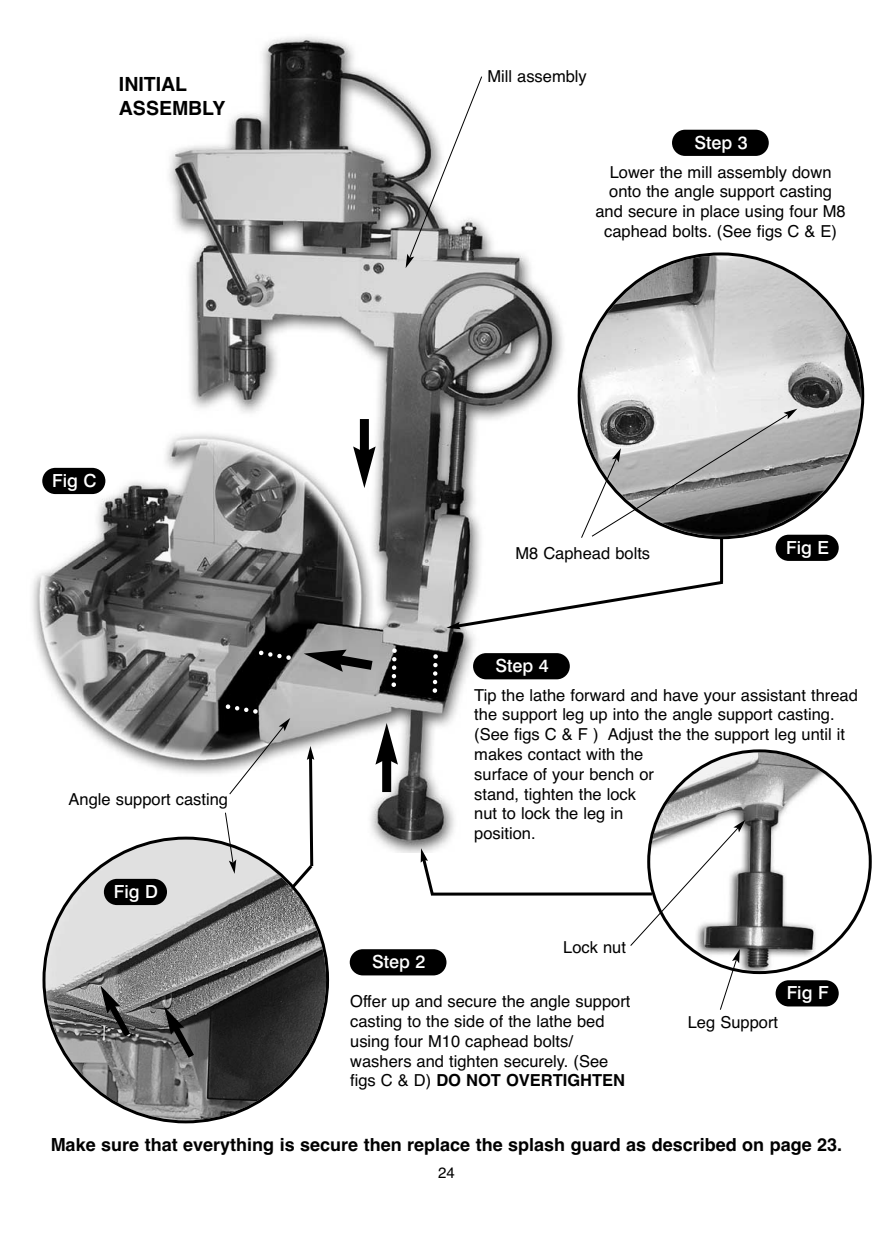
<style>
.page{position:relative;width:893px;height:1234px;background:#fff}
.page>*{position:absolute;margin:0;border:0;box-sizing:border-box;transform-origin:0 0}
.t1{font:700 19.5px/23.4px "Helvetica";color:#000}
.t2{font:700 18px "Helvetica";color:#000}
.t3{font:500 18px "Swiss 721 BT";color:#fff}
.t4{font:16.5px/19.8px "Helvetica";color:#000}
.t5{font:15px "Helvetica";color:#000}
.s1{font-weight:700}
</style>
<div class="page">
<img style="left:32px;top:37px;width:538px;height:815px">
<svg style="left:304px;top:648px;width:78px;height:27px;background:#737373"></svg>
<div style="left:360px;top:419px;width:9px;height:35px;background:#000"></div>
<svg style="left:353px;top:446px;width:23px;height:42px"></svg>
<div style="left:382px;top:756px;width:9px;height:35px;background:#000"></div>
<svg style="left:375px;top:722px;width:23px;height:42px"></svg>
<svg style="left:256px;top:647px;width:35px;height:15px"></svg>
<svg style="left:389px;top:646px;width:10px;height:40px"></svg>
<svg style="left:430px;top:652px;width:10px;height:40px"></svg>
<svg style="left:473px;top:653px;width:10px;height:40px"></svg>
<svg style="left:578px;top:252px;width:286px;height:287px"></svg>
<svg style="left:42px;top:836px;width:287px;height:287px"></svg>
<hr style="left:720px;top:537px;width:3px;height:45px;background:#000">
<svg style="left:446px;top:578px;width:278px;height:51px"></svg>
<svg style="left:406px;top:76px;width:77px;height:192px"></svg>
<div style="left:350px;top:949px;width:96px;height:26px;background:#000;border-radius:13px"></div>
<div style="left:473px;top:653px;width:97px;height:26px;background:#000;border-radius:13px"></div>
<div style="left:672px;top:130px;width:97px;height:26px;background:#000;border-radius:13px"></div>
<svg style="left:164px;top:1006px;width:35px;height:58px;background:#545454"></svg>
<svg style="left:100px;top:985px;width:36px;height:57px;background:#626262"></svg>
<svg style="left:655px;top:749px;width:217px;height:224px"></svg>
<svg style="left:420px;top:848px;width:16px;height:48px"></svg>
<hr style="left:431px;top:892px;width:221px;height:3px;background:#000">
<svg style="left:630px;top:819px;width:115px;height:191px"></svg>
<div style="left:776px;top:534px;width:63px;height:27px;background:#000;border-radius:13px"></div>
<div style="left:42px;top:468px;width:63px;height:26px;background:#000;border-radius:13px"></div>
<div style="left:104px;top:878px;width:63px;height:26px;background:#000;border-radius:13px"></div>
<div style="left:776px;top:980px;width:63px;height:26px;background:#000;border-radius:13px"></div>
<svg style="left:223px;top:701px;width:93px;height:190px"></svg>
<svg style="left:580px;top:408px;width:217px;height:130px"></svg>
<p class="t1" style="left:119px;top:75px;width:108px">INITIAL<br>ASSEMBLY</p>
<p class="t3" style="left:52px;top:473px;width:46px">Fig C</p>
<p class="t4" style="left:69px;top:790px;width:161px">Angle support casting</p>
<p class="t3" style="left:114px;top:884px;width:46px">Fig D</p>
<p class="t4" style="left:487px;top:68px;width:101px">Mill assembly</p>
<p class="t3" style="left:694px;top:135px;width:55px">Step 3</p>
<p class="t4" style="left:595px;top:163px;width:252px;text-align:center">Lower the mill assembly down onto the angle support casting and secure in place using four M8 caphead bolts. (See figs C &amp; E)</p>
<p class="t4" style="left:515px;top:544px;width:136px">M8 Caphead bolts</p>
<p class="t3" style="left:495px;top:659px;width:55px">Step 4</p>
<p class="t3" style="left:786px;top:540px;width:44px">Fig E</p>
<p class="t3" style="left:372px;top:954px;width:55px">Step 2</p>
<p class="t4" style="left:474px;top:686px;width:385px">Tip the lathe forward and have your assistant thread the support leg up into the angle support casting. (See figs C &amp; F ) Adjust the the support leg until it makes contact with the<br>surface of your bench or<br>stand, tighten the lock<br>nut to lock the leg in<br>position.</p>
<p class="t4" style="left:563px;top:938px;width:64px">Lock nut</p>
<p class="t4" style="left:350px;top:992px;width:282px">Offer up and secure the angle support casting to the side of the lathe bed using four M10 caphead bolts/ washers and tighten securely. (See figs C &amp; D) <span class="s1">DO NOT OVERTIGHTEN</span></p>
<p class="t4" style="left:688px;top:1013px;width:92px">Leg Support</p>
<p class="t3" style="left:787px;top:985px;width:43px">Fig F</p>
<p class="t2" style="left:51px;top:1137px;width:793px">Make sure that everything is secure then replace the splash guard as described on page 23.</p>
<p class="t5" style="left:438px;top:1166px;width:18px">24</p>
</div>
